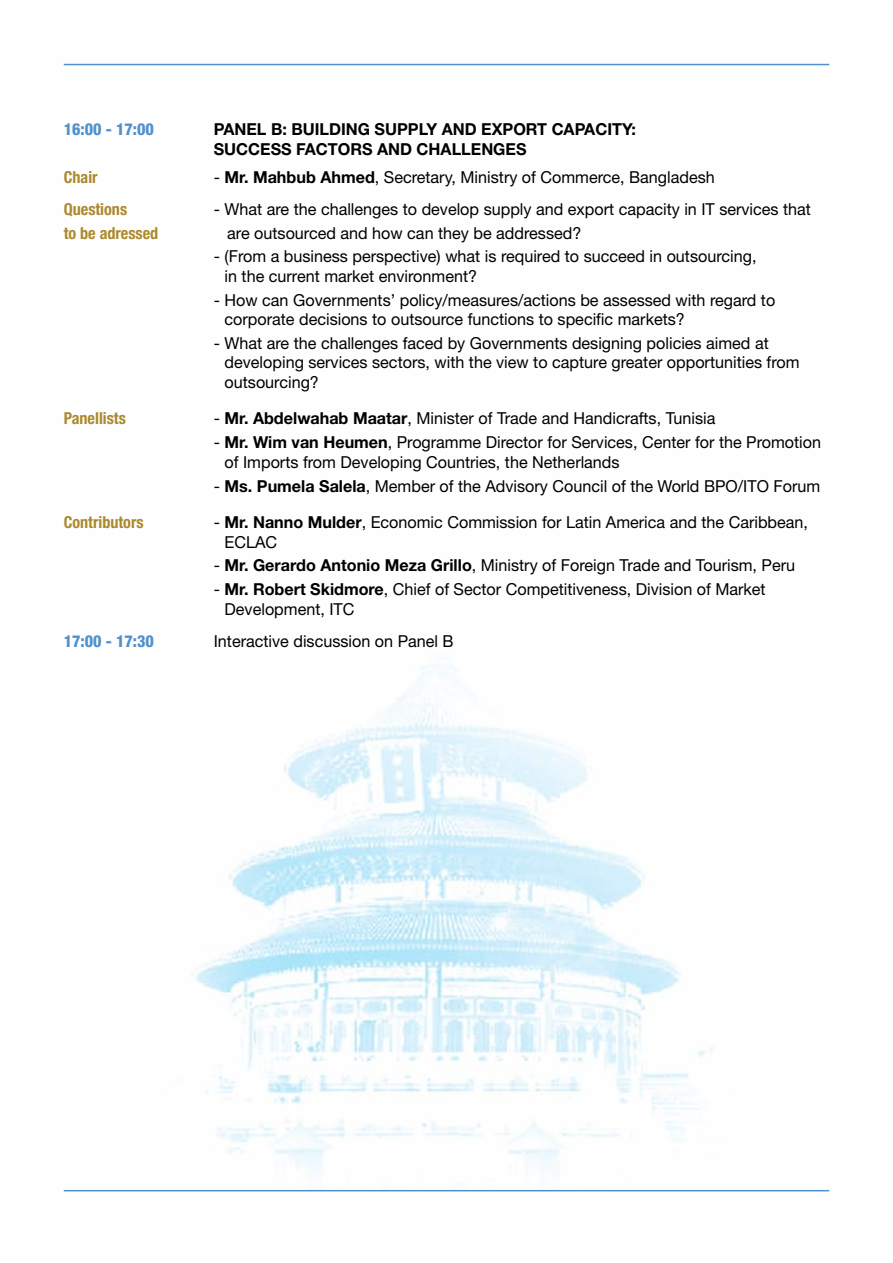
<style>
.page{position:relative;width:893px;height:1263px;background:#fff}
.page>*{position:absolute;margin:0;border:0;box-sizing:border-box;transform-origin:0 0}
.t1{font:16.5px/19.5px "Helvetica Neue LT Std";color:#000}
.t2{font:700 16.5px/19.5px "Helvetica Neue LT Std";color:#000}
.t3{font:700 condensed 16.5px "Helvetica Neue LT Std";color:#ab892c}
.t4{font:800 condensed 16.5px "Helvetica Neue LT Std";color:#5091cd}
.s1{font-weight:700}
</style>
<div class="page">
<img style="left:63px;top:63px;width:767px;height:1129px">
<hr style="left:64px;top:1190px;width:765px;height:1px;background:#5091cd">
<hr style="left:64px;top:64px;width:765px;height:1px;background:#5091cd">
<p class="t4" style="left:64px;top:119px;width:92px">16:00 - 17:00</p>
<p class="t2" style="left:214px;top:119px;width:424px">Panel B: Building supply and export capacity: success factors and challenges</p>
<p class="t3" style="left:64px;top:167px;width:35px">Chair</p>
<p class="t1" style="left:214px;top:167px;width:503px">- <span class="s1">Mr. Mahbub Ahmed</span>, Secretary, Ministry of Commerce, Bangladesh</p>
<p class="t3" style="left:64px;top:199px;width:65px">Questions</p>
<p class="t1" style="left:214px;top:199px;width:599px">- What are the challenges to develop supply and export capacity in IT services that</p>
<p class="t3" style="left:64px;top:223px;width:96px">to be adressed</p>
<p class="t1" style="left:227px;top:223px;width:356px">are outsourced and how can they be addressed?</p>
<p class="t1" style="left:225px;top:247px;width:533px;text-indent:-11px">- (From a business perspective) what is required to succeed in outsourcing, in the current market environment?</p>
<p class="t1" style="left:225px;top:290px;width:552px;text-indent:-11px">- How can Governments’ policy/measures/actions be assessed with regard to corporate decisions to outsource functions to specific markets?</p>
<p class="t1" style="left:225px;top:333px;width:576px;text-indent:-11px">- What are the challenges faced by Governments designing policies aimed at developing services sectors, with the view to capture greater opportunities from outsourcing?</p>
<p class="t3" style="left:64px;top:409px;width:64px">Panellists</p>
<p class="t1" style="left:214px;top:409px;width:503px">- <span class="s1">Mr. Abdelwahab Maatar</span>, Minister of Trade and Handicrafts, Tunisia</p>
<p class="t1" style="left:225px;top:432px;width:598px;text-indent:-11px">- <span class="s1">Mr. Wim van Heumen</span>, Programme Director for Services, Center for the Promotion of Imports from Developing Countries, the Netherlands</p>
<p class="t1" style="left:214px;top:476px;width:608px">- <span class="s1">Ms. Pumela Salela</span>, Member of the Advisory Council of the World BPO/ITO Forum</p>
<p class="t3" style="left:64px;top:512px;width:81px">Contributors</p>
<p class="t1" style="left:225px;top:512px;width:585px;text-indent:-11px">- <span class="s1">Mr. Nanno Mulder</span>, Economic Commission for Latin America and the Caribbean,<br>ECLAC</p>
<p class="t1" style="left:214px;top:555px;width:583px">- <span class="s1">Mr. Gerardo Antonio Meza Grillo</span>, Ministry of Foreign Trade and Tourism, Peru</p>
<p class="t1" style="left:225px;top:579px;width:543px;text-indent:-11px">- <span class="s1">Mr. Robert Skidmore</span>, Chief of Sector Competitiveness, Division of Market<br>Development, ITC</p>
<p class="t4" style="left:64px;top:631px;width:92px">17:00 - 17:30</p>
<p class="t1" style="left:214px;top:631px;width:241px">Interactive discussion on Panel B</p>
</div>
